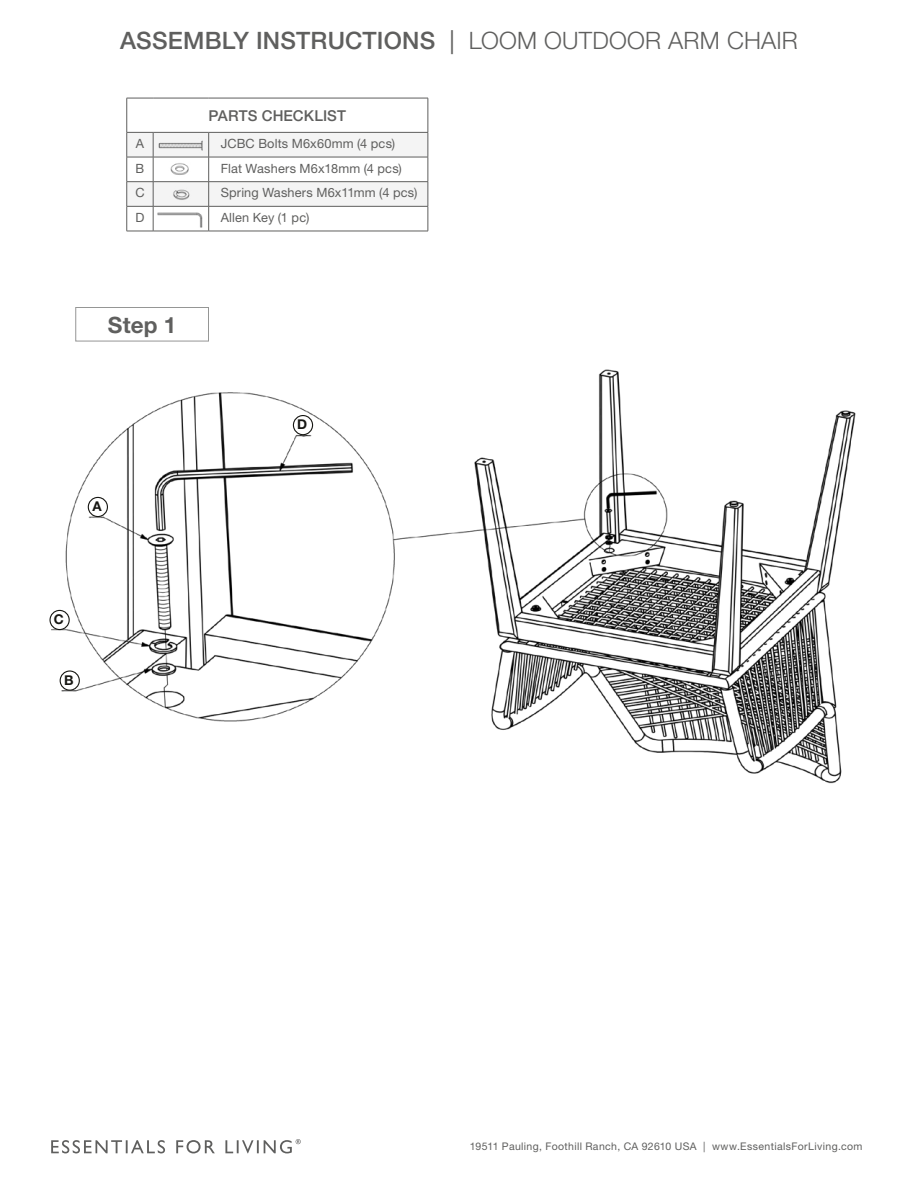
<style>
.page{position:relative;width:918px;height:1188px;background:#fff}
.page>*{position:absolute;margin:0;border:0;box-sizing:border-box;transform-origin:0 0}
.t1{font:500 24px "Helvetica Neue";letter-spacing:.01em;color:#5f5f5e}
.t2{font:700 22.5px "Helvetica Neue";color:#5f5f5e}
.t3{font:500 15px "Helvetica Neue";letter-spacing:.005em;color:#5f5f5e}
.t4{font:700 13.5px "Helvetica Neue";color:#171713}
.t5{font:12.75px "Helvetica Neue";letter-spacing:.01em;color:#5f5f5e}
.t6{font:10.5px "Helvetica Neue";letter-spacing:.035em;color:#5f5f5e}
.s1{font-weight:400}
.s2{font-weight:300}
</style>
<div class="page">
<svg style="left:51px;top:1139px;width:250px;height:14px"></svg>
<img style="left:51px;top:369px;width:805px;height:415px">
<div style="left:75px;top:307px;width:134px;height:34px;background:#fff;border:1px solid #959695"></div>
<div style="left:293px;top:416px;width:20px;height:19px;background:#fff;border-radius:50%"></div>
<div style="left:293px;top:415px;width:20px;height:20px;border:1px solid #171713;border-radius:50%"></div>
<div style="left:88px;top:497px;width:19px;height:20px;background:#fff;border-radius:50%"></div>
<div style="left:88px;top:497px;width:20px;height:20px;border:1px solid #171713;border-radius:50%"></div>
<div style="left:60px;top:671px;width:19px;height:19px;background:#fff;border-radius:50%"></div>
<div style="left:60px;top:670px;width:20px;height:21px;border:1px solid #171713;border-radius:50%"></div>
<div style="left:50px;top:610px;width:19px;height:20px;background:#fff;border-radius:50%"></div>
<div style="left:49px;top:610px;width:21px;height:20px;border:1px solid #171713;border-radius:50%"></div>
<svg style="left:127px;top:98px;width:26px;height:1px"></svg>
<hr style="left:126px;top:98px;width:1px;height:34px;background:#5f5f5e">
<hr style="left:153px;top:98px;width:56px;height:1px;background:#5f5f5e">
<hr style="left:209px;top:98px;width:219px;height:1px;background:#5f5f5e">
<hr style="left:428px;top:98px;width:1px;height:34px;background:#5f5f5e">
<svg style="left:126px;top:132px;width:303px;height:100px"></svg>
<hr style="left:153px;top:231px;width:56px;height:1px;background:#5f5f5e">
<hr style="left:209px;top:231px;width:219px;height:1px;background:#5f5f5e">
<img style="left:157px;top:133px;width:51px;height:23px">
<img style="left:153px;top:157px;width:55px;height:23px">
<img style="left:153px;top:182px;width:55px;height:23px">
<img style="left:153px;top:207px;width:51px;height:21px">
<h1 class="t1" style="left:120px;top:26px;width:679px">ASSEMBLY INSTRUCTIONS <span class="s1">|</span> <span class="s2">LOOM OUTDOOR ARM CHAIR</span></h1>
<p class="t3" style="left:209px;top:107px;width:139px">PARTS CHECKLIST</p>
<p class="t5" style="left:136px;top:136px;width:10px">A</p>
<p class="t5" style="left:221px;top:136px;width:176px">JCBC Bolts M6x60mm (4 pcs)</p>
<p class="t5" style="left:136px;top:160px;width:10px">B</p>
<p class="t5" style="left:221px;top:160px;width:183px">Flat Washers M6x18mm (4 pcs)</p>
<p class="t5" style="left:135px;top:185px;width:11px">C</p>
<p class="t5" style="left:221px;top:185px;width:198px">Spring Washers M6x11mm (4 pcs)</p>
<p class="t5" style="left:135px;top:210px;width:10px">D</p>
<p class="t5" style="left:221px;top:210px;width:90px">Allen Key (1 pc)</p>
<p class="t2" style="left:108px;top:311px;width:70px">Step 1</p>
<p class="t4" style="left:93px;top:498px;width:11px">A</p>
<p class="t4" style="left:297px;top:416px;width:12px">D</p>
<p class="t4" style="left:54px;top:611px;width:12px">C</p>
<p class="t4" style="left:64px;top:672px;width:11px">B</p>
<p class="t6" style="left:470px;top:1140px;width:394px">19511 Pauling, Foothill Ranch, CA 92610 USA | www.EssentialsForLiving.com</p>
</div>
